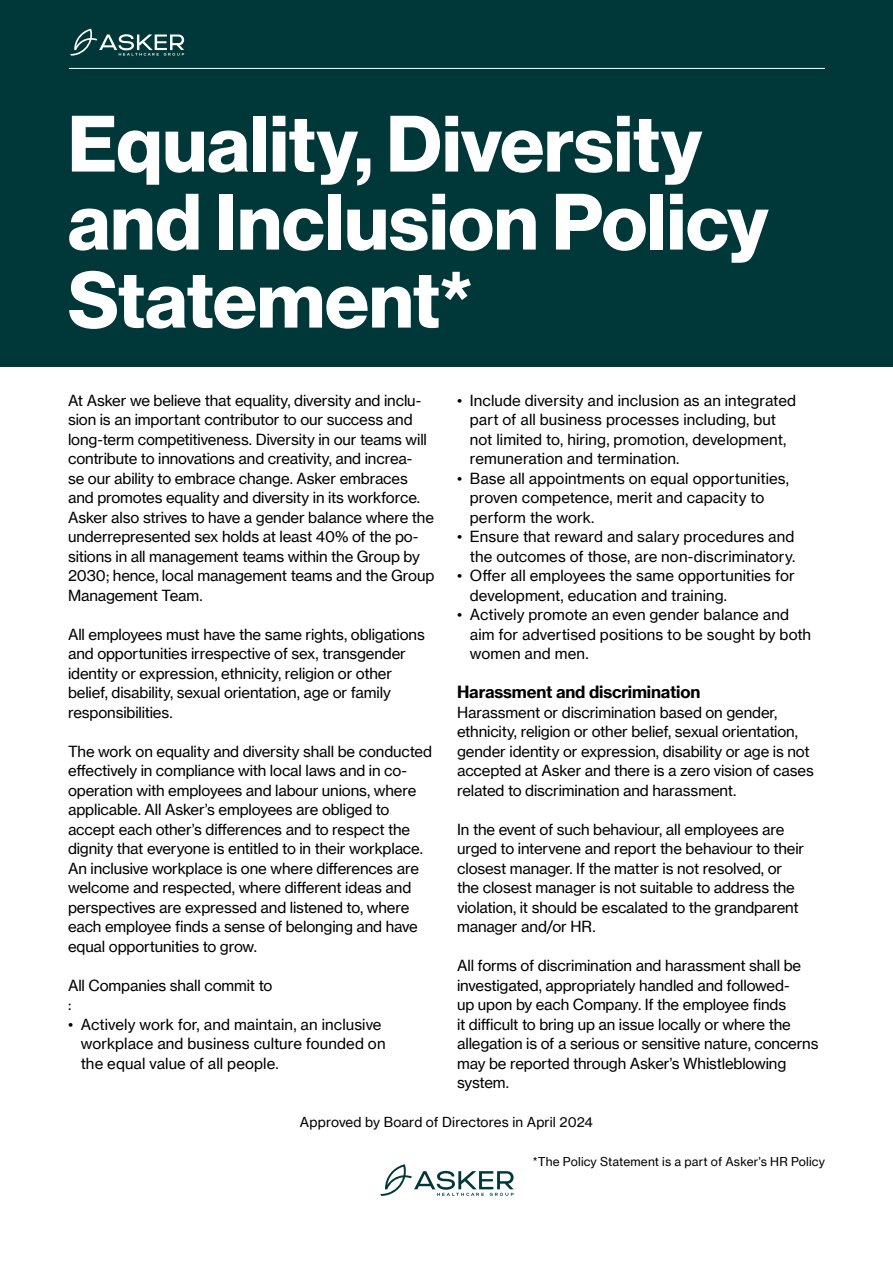
<style>
.page{position:relative;width:893px;height:1263px;background:#fff}
.page>*{position:absolute;margin:0;border:0;box-sizing:border-box;transform-origin:0 0}
.t1{font:700 78px/78px "Neue Haas Display";letter-spacing:.005em;color:#fff}
.t2{font:16.5px "N Haas Grotesk TX Pro 75 Bd";letter-spacing:-.01em;color:#000}
.t3{font:15px/19.5px "N Haas Grotesk TX Pro 55 Rg";letter-spacing:-.01em;color:#000}
.t4{font:13.5px "N Haas Grotesk TX Pro 55 Rg";letter-spacing:.01em;color:#000}
.t5{font:12px "N Haas Grotesk TX Pro 55 Rg";letter-spacing:.015em;color:#000}
</style>
<div class="page">
<div style="left:0;top:0;width:893px;height:367px;background:#00383a"></div>
<svg style="left:380px;top:1164px;width:134px;height:32px"></svg>
<svg style="left:70px;top:29px;width:114px;height:27px"></svg>
<hr style="left:69px;top:68px;width:756px;height:1px;background:#fff">
<h1 class="t1" style="left:68px;top:106px;width:702px">Equality, Diversity and Inclusion Policy<br>Statement*</h1>
<p class="t3" style="left:68px;top:390px;width:368px">At Asker we believe that equality, diversity and inclu&shy;sion is an important contributor to our success and long-term competitiveness. Diversity in our teams will contribute to innovations and creativity, and increa-<br>se our ability to embrace change. Asker embraces and promotes equality and diversity in its workforce.<br>Asker also strives to have a gender balance where the underrepresented sex holds at least 40% of the po&shy;sitions in all management teams within the Group by 2030; hence, local management teams and the Group Management Team.</p>
<p class="t3" style="left:68px;top:624px;width:358px">All employees must have the same rights, obligations and opportunities irrespective of sex, transgender identity or expression, ethnicity, religion or other belief, disability, sexual orientation, age or family responsibilities.</p>
<p class="t3" style="left:68px;top:741px;width:365px">The work on equality and diversity shall be conducted effectively in compliance with local laws and in co&shy;operation with employees and labour unions, where applicable. All Asker’s employees are obliged to accept each other’s differences and to respect the dignity that everyone is entitled to in their workplace.<br>An inclusive workplace is one where differences are welcome and respected, where different ideas and perspectives are expressed and listened to, where each employee finds a sense of belonging and have equal opportunities to grow.</p>
<p class="t3" style="left:68px;top:975px;width:206px">All Companies shall commit to :</p>
<p class="t3" style="left:81px;top:1014px;width:306px;text-indent:-13px">• Actively work for, and maintain, an inclusive workplace and business culture founded on the equal value of all people.</p>
<p class="t3" style="left:470px;top:390px;width:328px;text-indent:-13px">• Include diversity and inclusion as an integrated part of all business processes including, but not limited to, hiring, promotion, development, remuneration and termination.</p>
<p class="t3" style="left:470px;top:468px;width:321px;text-indent:-13px">• Base all appointments on equal opportunities, proven competence, merit and capacity to perform the work.</p>
<p class="t3" style="left:457px;top:527px;width:340px;text-align:right">• Ensure that reward and salary procedures and the outcomes of those, are non-discriminatory.</p>
<p class="t3" style="left:470px;top:566px;width:326px;text-indent:-13px">• Offer all employees the same opportunities for development, education and training.</p>
<p class="t3" style="left:470px;top:605px;width:343px;text-indent:-13px">• Actively promote an even gender balance and aim for advertised positions to be sought by both women and men.</p>
<p class="t2" style="left:457px;top:682px;width:245px">Harassment and discrimination</p>
<p class="t3" style="left:457px;top:702px;width:358px">Harassment or discrimination based on gender, ethnicity, religion or other belief, sexual orientation, gender identity or expression, disability or age is not accepted at Asker and there is a zero vision of cases related to discrimination and harassment.</p>
<p class="t3" style="left:457px;top:819px;width:349px">In the event of such behaviour, all employees are urged to intervene and report the behaviour to their closest manager. If the matter is not resolved, or the closest manager is not suitable to address the violation, it should be escalated to the grandparent manager and/or HR.</p>
<p class="t3" style="left:457px;top:956px;width:363px">All forms of discrimination and harassment shall be investigated, appropriately handled and followed-<br>up upon by each Company. If the employee finds<br>it difficult to bring up an issue locally or where the allegation is of a serious or sensitive nature, concerns may be reported through Asker’s Whistleblowing system.</p>
<p class="t4" style="left:300px;top:1114px;width:294px">Approved by Board of Directores in April 2024</p>
<p class="t5" style="left:533px;top:1154px;width:294px">*The Policy Statement is a part of Asker’s HR Policy</p>
</div>
